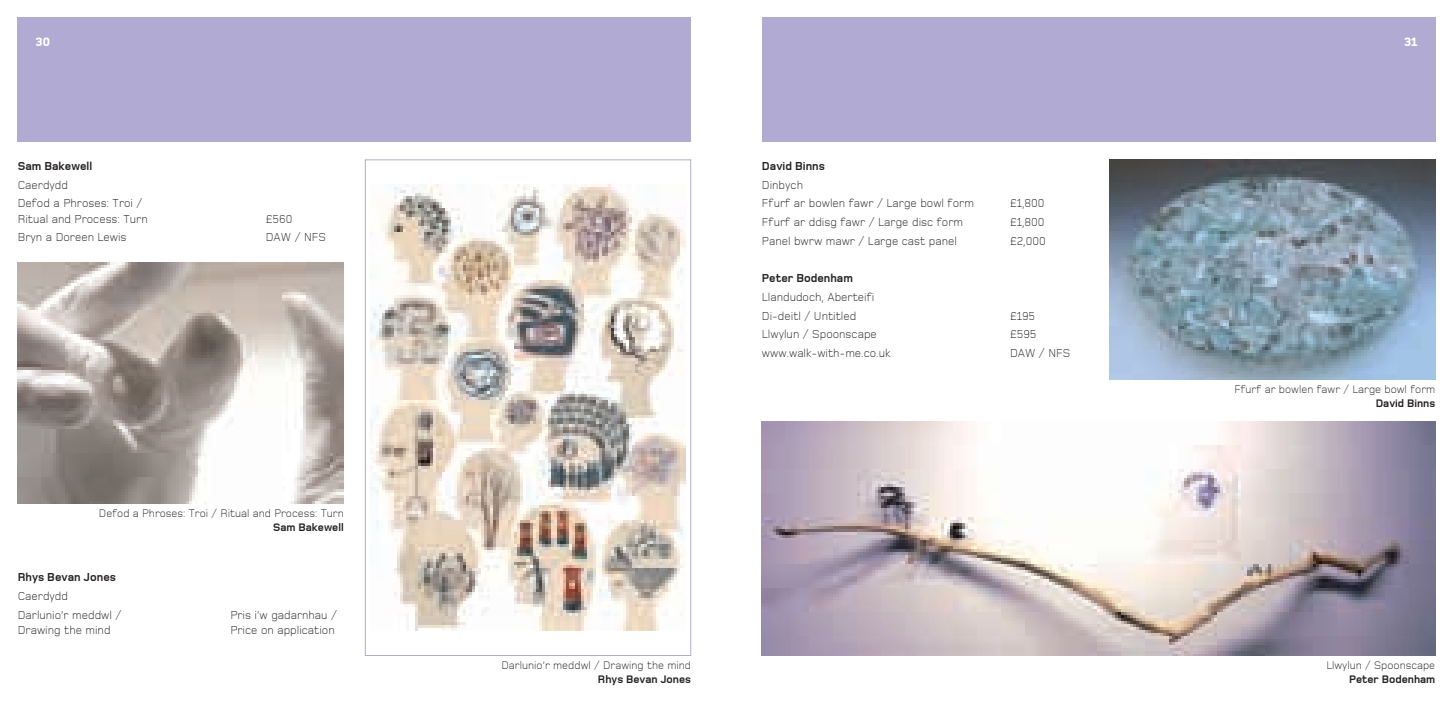
<style>
.page{position:relative;width:1453px;height:709px;background:#fff}
.page>*{position:absolute;margin:0;border:0;box-sizing:border-box;transform-origin:0 0}
.t1{font:800 12.5px "Foundry Monoline";color:#fff}
.t2{font:300 11.88px/18.6px "Foundry Monoline";color:#231f20}
.t3{font:700 11.88px "Foundry Monoline";color:#231f20}
.t4{font:300 11.25px "Foundry Monoline";color:#231f20}
.t5{font:700 11.25px "Foundry Monoline";color:#231f20}
</style>
<div class="page">
<div style="left:762px;top:18px;width:673px;height:124px;background:#b1abd3"></div>
<div style="left:18px;top:18px;width:673px;height:124px;background:#b1abd3"></div>
<img style="left:18px;top:262px;width:326px;height:241px">
<img style="left:371px;top:184px;width:314px;height:447px">
<div style="left:365px;top:159px;width:326px;height:497px;border:1px solid #b1abd3"></div>
<img style="left:1109px;top:159px;width:326px;height:220px">
<img style="left:762px;top:422px;width:673px;height:234px">
<p class="t1" style="left:35px;top:35px;width:16px">30</p>
<p class="t1" style="left:1404px;top:35px;width:15px">31</p>
<p class="t3" style="left:18px;top:159px;width:76px">Sam Bakewell</p>
<p class="t2" style="left:18px;top:175px;width:126px">Caerdydd<br>Defod a Phroses: Troi /</p>
<p class="t2" style="left:18px;top:209px;width:132px">Ritual and Process: Turn</p>
<p class="t2" style="left:266px;top:209px;width:28px">£560</p>
<p class="t2" style="left:18px;top:228px;width:110px">Bryn a Doreen Lewis</p>
<p class="t2" style="left:266px;top:228px;width:62px">DAW / NFS</p>
<p class="t4" style="left:99px;top:507px;width:246px">Defod a Phroses: Troi / Ritual and Process: Turn</p>
<p class="t5" style="left:273px;top:521px;width:72px">Sam Bakewell</p>
<p class="t3" style="left:18px;top:571px;width:100px">Rhys Bevan Jones</p>
<p class="t2" style="left:18px;top:586px;width:105px">Caerdydd<br>Darlunio’r meddwl /</p>
<p class="t2" style="left:230px;top:605px;width:108px">Pris i’w gadarnhau /</p>
<p class="t2" style="left:18px;top:620px;width:94px">Drawing the mind</p>
<p class="t2" style="left:230px;top:620px;width:106px">Price on application</p>
<p class="t3" style="left:762px;top:159px;width:64px">David Binns</p>
<p class="t2" style="left:762px;top:175px;width:213px">Dinbych<br>Ffurf ar bowlen fawr / Large bowl form</p>
<p class="t2" style="left:1010px;top:194px;width:36px">£1,800</p>
<p class="t2" style="left:762px;top:213px;width:203px">Ffurf ar ddisg fawr / Large disc form</p>
<p class="t2" style="left:1010px;top:213px;width:36px">£1,800</p>
<p class="t2" style="left:762px;top:231px;width:196px">Panel bwrw mawr / Large cast panel</p>
<p class="t2" style="left:1010px;top:231px;width:37px">£2,000</p>
<p class="t3" style="left:762px;top:272px;width:92px">Peter Bodenham</p>
<p class="t2" style="left:762px;top:288px;width:114px">Llandudoch, Aberteifi<br>Di-deitl / Untitled</p>
<p class="t2" style="left:1010px;top:306px;width:27px">£195</p>
<p class="t2" style="left:762px;top:325px;width:116px">Llwylun / Spoonscape</p>
<p class="t2" style="left:1010px;top:325px;width:28px">£595</p>
<p class="t2" style="left:762px;top:344px;width:130px">www.walk-with-me.co.uk</p>
<p class="t2" style="left:1010px;top:344px;width:62px">DAW / NFS</p>
<p class="t4" style="left:501px;top:659px;width:191px">Darlunio’r meddwl / Drawing the mind</p>
<p class="t5" style="left:598px;top:673px;width:95px">Rhys Bevan Jones</p>
<p class="t4" style="left:1234px;top:383px;width:202px">Ffurf ar bowlen fawr / Large bowl form</p>
<p class="t5" style="left:1375px;top:397px;width:61px">David Binns</p>
<p class="t4" style="left:1326px;top:659px;width:110px">Llwylun / Spoonscape</p>
<p class="t5" style="left:1349px;top:673px;width:88px">Peter Bodenham</p>
</div>
